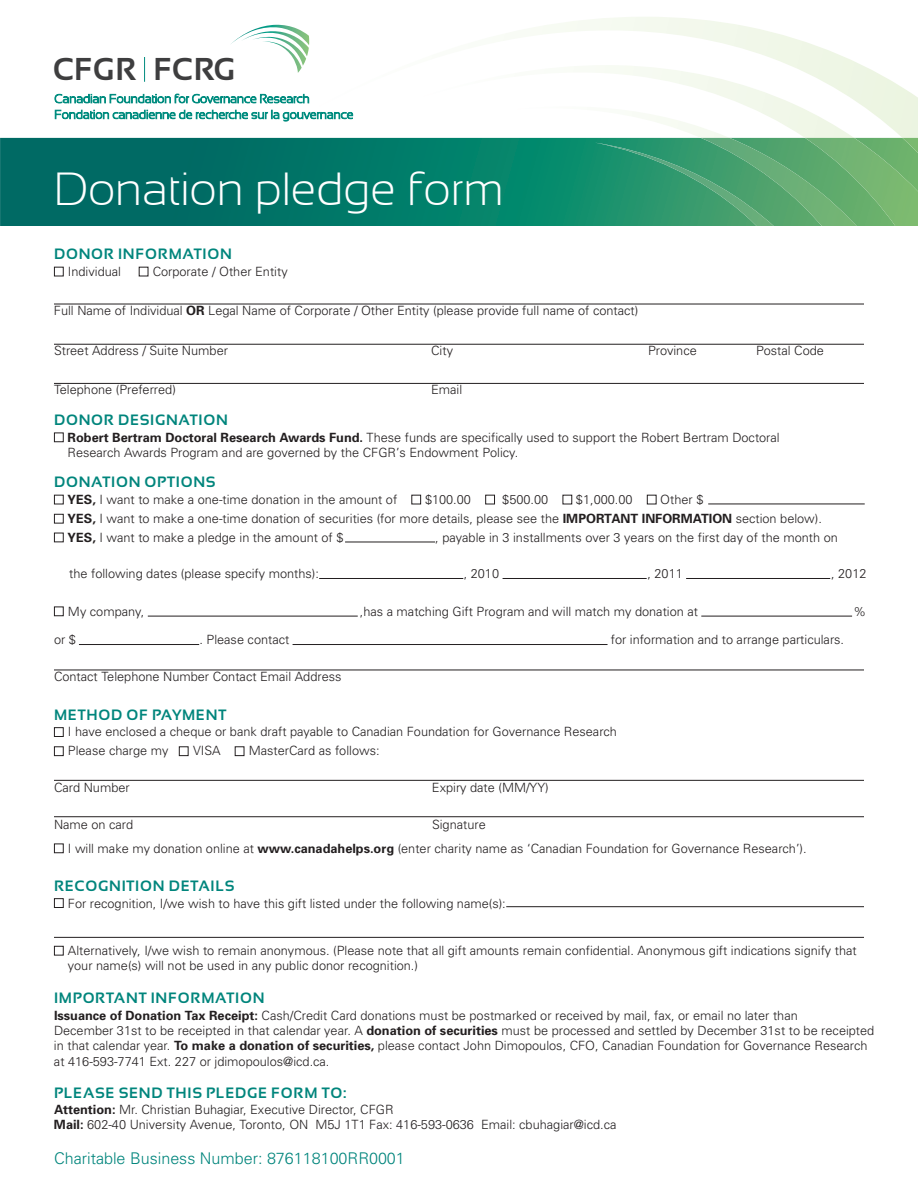
<style>
.page{position:relative;width:918px;height:1188px;background:#fff}
.page>*{position:absolute;margin:0;border:0;box-sizing:border-box;transform-origin:0 0}
.t1{font:300 46.5px "Sansation";color:#fff}
.t2{font:700 31.65px "Sansation";color:#3e3e3f}
.t3{font:300 16.2px "Univers";color:#00857c}
.t4{font:700 15px "Sansation";letter-spacing:.05em;color:#00857c}
.t5{font:300 12.75px/15.3px "Univers";color:#231f20}
.t6{font:300 12.15px/15.8px "Sansation";color:#008c7f}
.s1{color:#fff}
.s2{font-weight:700}
</style>
<div class="page">
<svg style="left:0;top:138px;width:309px;height:88px;background:#006c64"></svg>
<svg style="left:309px;top:17px;width:552px;height:209px"></svg>
<svg style="left:415px;top:65px;width:503px;height:161px"></svg>
<svg style="left:511px;top:106px;width:407px;height:120px"></svg>
<img style="left:701px;top:138px;width:156px;height:88px">
<svg style="left:144px;top:57px;width:1px;height:25px"></svg>
<svg style="left:231px;top:25px;width:78px;height:48px"></svg>
<hr style="left:54px;top:304px;width:810px;height:1px;background:#231f20">
<hr style="left:54px;top:344px;width:810px;height:1px;background:#231f20">
<hr style="left:54px;top:383px;width:810px;height:1px;background:#231f20">
<hr style="left:54px;top:670px;width:810px;height:1px;background:#231f20">
<hr style="left:54px;top:780px;width:810px;height:1px;background:#231f20">
<hr style="left:54px;top:816px;width:810px;height:1px;background:#231f20">
<hr style="left:54px;top:937px;width:810px;height:1px;background:#231f20">
<hr style="left:506px;top:906px;width:358px;height:1px;background:#231f20">
<hr style="left:148px;top:616px;width:210px;height:1px;background:#231f20">
<hr style="left:79px;top:644px;width:120px;height:1px;background:#231f20">
<hr style="left:293px;top:644px;width:315px;height:1px;background:#231f20">
<hr style="left:701px;top:616px;width:151px;height:1px;background:#231f20">
<hr style="left:686px;top:578px;width:144px;height:1px;background:#231f20">
<hr style="left:708px;top:504px;width:157px;height:1px;background:#231f20">
<hr style="left:503px;top:578px;width:144px;height:1px;background:#231f20">
<hr style="left:319px;top:578px;width:144px;height:1px;background:#231f20">
<hr style="left:345px;top:542px;width:90px;height:1px;background:#231f20">
<h2 class="t2" style="left:53px;top:51px;width:184px">CFGR FCRG</h2>
<p class="t6" style="left:54px;top:91px;width:301px">Canadian Foundation for Governance Research<br>Fondation canadienne de recherche sur la gouvernance</p>
<h1 class="t1" style="left:54px;top:163px;width:452px">Donation pledge form</h1>
<p class="t4" style="left:54px;top:246px;width:179px">DONOR INFORMATION</p>
<p class="t5" style="left:54px;top:265px;width:69px"><span class="s1">■</span> Individual</p>
<p class="t5" style="left:139px;top:265px;width:150px"><span class="s1">■</span> Corporate / Other Entity</p>
<p class="t5" style="left:54px;top:304px;width:586px">Full Name of Individual <span class="s2">OR</span> Legal Name of Corporate / Other Entity (please provide full name of contact)</p>
<p class="t5" style="left:54px;top:344px;width:176px">Street Address / Suite Number</p>
<p class="t5" style="left:431px;top:344px;width:23px">City</p>
<p class="t5" style="left:648px;top:344px;width:50px">Province</p>
<p class="t5" style="left:756px;top:344px;width:69px">Postal Code</p>
<p class="t5" style="left:54px;top:383px;width:123px">Telephone (Preferred)</p>
<p class="t5" style="left:431px;top:383px;width:33px">Email</p>
<p class="t4" style="left:54px;top:411px;width:175px">DONOR DESIGNATION</p>
<p class="t5" style="left:68px;top:431px;width:714px;line-height:14.9px;text-indent:-14px"><span class="s1">■</span> <span class="s2">Robert Bertram Doctoral Research Awards Fund.</span> These funds are specifically used to support the Robert Bertram Doctoral<br>Research Awards Program and are governed by the CFGR’s Endowment Policy.</p>
<p class="t4" style="left:54px;top:474px;width:163px">DONATION OPTIONS</p>
<p class="t5" style="left:54px;top:493px;width:651px"><span class="s1">■</span> <span class="s2">YES,</span> I want to make a one-time donation in the amount of <span class="s1">■</span> $100.00 <span class="s1">■</span> $500.00 <span class="s1">■</span> $1,000.00 <span class="s1">■</span> Other $</p>
<p class="t5" style="left:54px;top:512px;width:770px"><span class="s1">■</span> <span class="s2">YES,</span> I want to make a one-time donation of securities (for more details, please see the <span class="s2">IMPORTANT INFORMATION</span> section below).</p>
<p class="t5" style="left:54px;top:531px;width:291px"><span class="s1">■</span> <span class="s2">YES,</span> I want to make a pledge in the amount of $</p>
<p class="t5" style="left:435px;top:531px;width:404px">, payable in 3 installments over 3 years on the first day of the month on</p>
<p class="t5" style="left:69px;top:567px;width:251px">the following dates (please specify months):</p>
<p class="t5" style="left:464px;top:567px;width:37px">, 2010</p>
<p class="t5" style="left:647px;top:567px;width:37px">, 2011</p>
<p class="t5" style="left:831px;top:567px;width:37px">, 2012</p>
<p class="t5" style="left:54px;top:605px;width:92px"><span class="s1">■</span> My company,</p>
<p class="t5" style="left:360px;top:605px;width:340px">,has a matching Gift Program and will match my donation at</p>
<p class="t5" style="left:853px;top:605px;width:14px">%</p>
<p class="t5" style="left:54px;top:633px;width:23px">or $</p>
<p class="t5" style="left:200px;top:633px;width:91px">. Please contact</p>
<p class="t5" style="left:611px;top:633px;width:235px">for information and to arrange particulars.</p>
<p class="t5" style="left:54px;top:670px;width:289px">Contact Telephone Number Contact Email Address</p>
<p class="t4" style="left:54px;top:706px;width:174px">METHOD OF PAYMENT</p>
<p class="t5" style="left:54px;top:725px;width:565px"><span class="s1">■</span> I have enclosed a cheque or bank draft payable to Canadian Foundation for Governance Research</p>
<p class="t5" style="left:54px;top:744px;width:327px"><span class="s1">■</span> Please charge my <span class="s1">■</span> VISA <span class="s1">■</span> MasterCard as follows:</p>
<p class="t5" style="left:54px;top:781px;width:77px">Card Number</p>
<p class="t5" style="left:432px;top:781px;width:118px">Expiry date (MM/YY)</p>
<p class="t5" style="left:54px;top:818px;width:81px">Name on card</p>
<p class="t5" style="left:432px;top:818px;width:55px">Signature</p>
<p class="t5" style="left:54px;top:842px;width:754px"><span class="s1">■</span> I will make my donation online at <span class="s2">www.canadahelps.org</span> (enter charity name as ‘Canadian Foundation for Governance Research’).</p>
<p class="t4" style="left:54px;top:877px;width:182px">RECOGNITION DETAILS</p>
<p class="t5" style="left:54px;top:897px;width:453px"><span class="s1">■</span> For recognition, I/we wish to have this gift listed under the following name(s):</p>
<p class="t5" style="left:68px;top:944px;width:790px;line-height:14.9px;text-indent:-14px"><span class="s1">■</span> Alternatively, I/we wish to remain anonymous. (Please note that all gift amounts remain confidential. Anonymous gift indications signify that your name(s) will not be used in any public donor recognition.)</p>
<p class="t4" style="left:54px;top:990px;width:212px">IMPORTANT INFORMATION</p>
<p class="t5" style="left:54px;top:1009px;width:822px"><span class="s2">Issuance of Donation Tax Receipt:</span> Cash/Credit Card donations must be postmarked or received by mail, fax, or email no later than<br>December 31st to be receipted in that calendar year. A <span class="s2">donation of securities</span> must be processed and settled by December 31st to be receipted in that calendar year. <span class="s2">To make a donation of securities,</span> please contact John Dimopoulos, CFO, Canadian Foundation for Governance Research at 416-593-7741 Ext. 227 or jdimopoulos@icd.ca.</p>
<p class="t4" style="left:54px;top:1084px;width:294px">PLEASE SEND THIS PLEDGE FORM TO:</p>
<p class="t5" style="left:54px;top:1103px;width:564px"><span class="s2">Attention:</span> Mr. Christian Buhagiar, Executive Director, CFGR<br><span class="s2">Mail:</span> 602-40 University Avenue, Toronto, ON M5J 1T1 Fax: 416-593-0636 Email: cbuhagiar@icd.ca</p>
<p class="t3" style="left:54px;top:1153px;width:352px">Charitable Business Number: 876118100RR0001</p>
</div>
